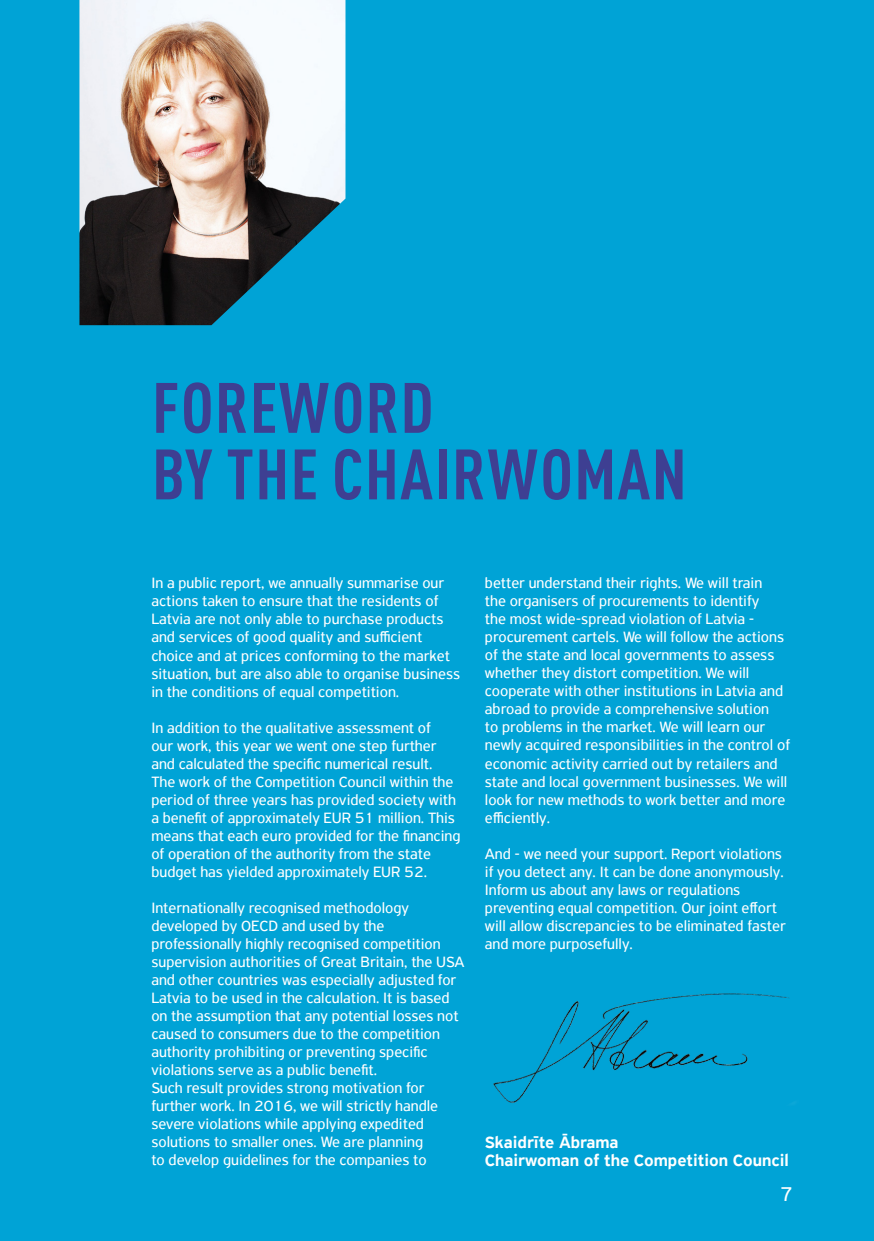
<style>
.page{position:relative;width:874px;height:1241px;background:#fff}
.page>*{position:absolute;margin:0;border:0;box-sizing:border-box;transform-origin:0 0}
.t1{font:700 condensed 70px/66.5px "DIN Pro";letter-spacing:.02em;color:#3e3f92}
.t2{font:21px "PF Highway Sans Pro";color:#fff}
.t3{font:500 17.5px/18px "PF Highway Sans Pro";color:#fff}
.t4{font:15.75px/18px "PF Highway Sans Pro";color:#fff}
</style>
<div class="page">
<div style="left:0;top:0;width:873px;height:1240px;background:#00a3d6"></div>
<img style="left:79px;top:0;width:266px;height:325px">
<img style="left:493px;top:993px;width:302px;height:111px">
<h1 class="t1" style="left:152px;top:368px;width:536px">FOREWORD<br>BY THE CHAIRWOMAN</h1>
<p class="t4" style="left:151px;top:574px;width:310px">In a public report, we annually summarise our actions taken to ensure that the residents of Latvia are not only able to purchase products and services of good quality and sufficient choice and at prices conforming to the market situation, but are also able to organise business in the conditions of equal competition.</p>
<p class="t4" style="left:151px;top:718px;width:310px">In addition to the qualitative assessment of<br>our work, this year we went one step further and calculated the specific numerical result.<br>The work of the Competition Council within the period of three years has provided society with a benefit of approximately EUR 51 million. This means that each euro provided for the financing of operation of the authority from the state budget has yielded approximately EUR 52.</p>
<p class="t4" style="left:151px;top:898px;width:314px">Internationally recognised methodology developed by OECD and used by the professionally highly recognised competition supervision authorities of Great Britain, the USA and other countries was especially adjusted for Latvia to be used in the calculation. It is based on the assumption that any potential losses not caused to consumers due to the competition authority prohibiting or preventing specific violations serve as a public benefit.<br>Such result provides strong motivation for further work. In 2016, we will strictly handle severe violations while applying expedited solutions to smaller ones. We are planning<br>to develop guidelines for the companies to</p>
<p class="t4" style="left:484px;top:574px;width:306px">better understand their rights. We will train<br>the organisers of procurements to identify<br>the most wide-spread violation of Latvia - procurement cartels. We will follow the actions of the state and local governments to assess whether they distort competition. We will cooperate with other institutions in Latvia and abroad to provide a comprehensive solution<br>to problems in the market. We will learn our newly acquired responsibilities in the control of economic activity carried out by retailers and state and local government businesses. We will look for new methods to work better and more efficiently.</p>
<p class="t4" style="left:484px;top:844px;width:302px">And - we need your support. Report violations if you detect any. It can be done anonymously.<br>Inform us about any laws or regulations preventing equal competition. Our joint effort will allow discrepancies to be eliminated faster and more purposefully.</p>
<p class="t3" style="left:484px;top:1132px;width:305px">Skaidrīte Ābrama<br>Chairwoman of the Competition Council</p>
<h2 class="t2" style="left:779px;top:1181px;width:14px">7</h2>
</div>
